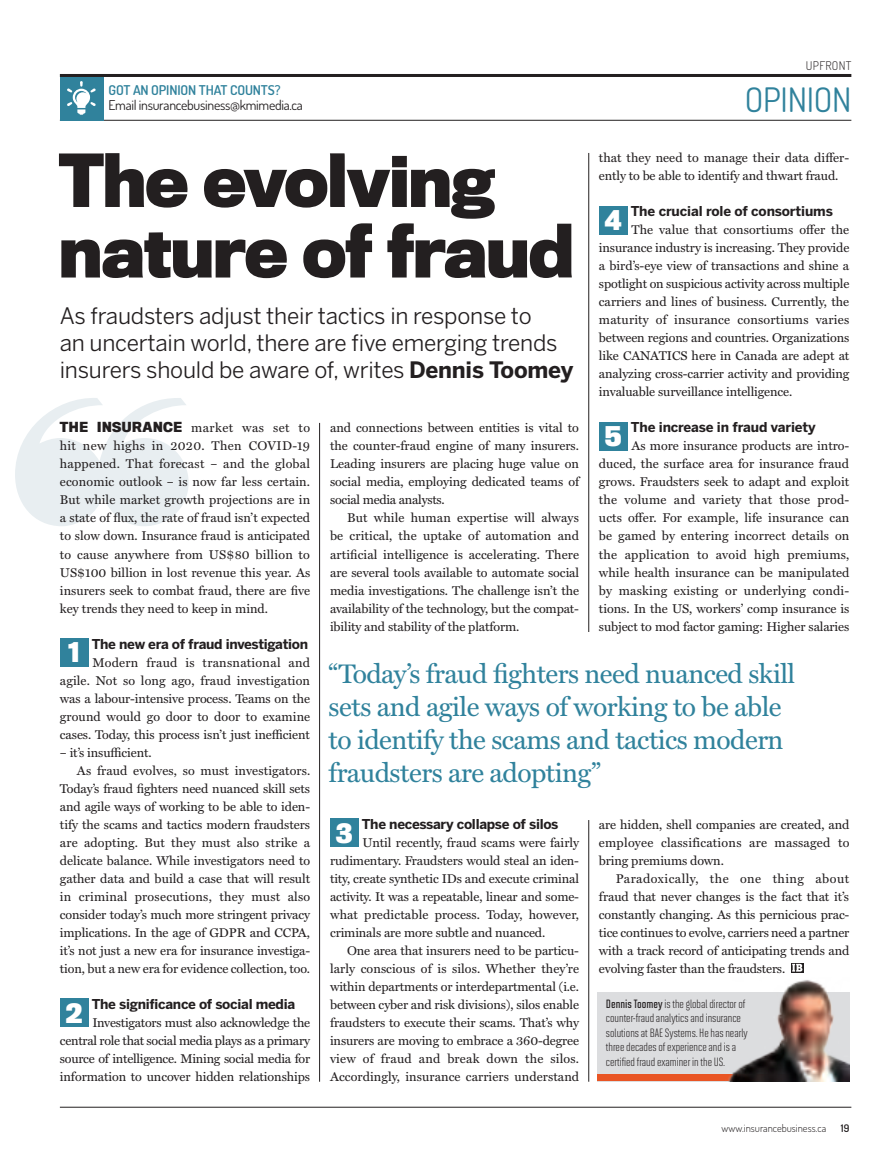
<style>
.page{position:relative;width:891px;height:1175px;background:#fff}
.page>*{position:absolute;margin:0;border:0;box-sizing:border-box;transform-origin:0 0}
.Heading_-_Lower_Case{font:700 67.5px/70.5px "Titling Gothic FB Narrow";letter-spacing:-.02em;color:#231f20}
.t1{font:33.75px "Dosis";letter-spacing:-.01em;color:#30829c}
.Pullquote{font:27px/33px "Miller Text";letter-spacing:-.02em;color:#30829c}
.Heading_-_Lower_Case-2{font:700 25.05px "Titling Gothic FB Narrow";color:#fff}
.Standfirst{font:22.5px/27px "Benton Sans";letter-spacing:-.01em;color:#231f20}
.Subheading{font:700 13.5px "Benton Sans";letter-spacing:-.02em;color:#231f20}
.t2{font:13.5px "Dosis";letter-spacing:-.02em;color:#231f20}
.t3{font:600 13.5px "Dosis";letter-spacing:-.01em;color:#30829c}
.Body_Copy{font:12.75px/18px "Miller Text";letter-spacing:-.01em;color:#231f20;text-align:justify}
.Box_out_-_body_copy{font:12px/14.4px "Solano Gothic MVB";color:#231f20}
.t4{font:300 12px "Dosis";letter-spacing:.02em;color:#231f20}
.t5{font:300 10.5px "Dosis";color:#231f20}
.t6{font:600 10.5px "Dosis";color:#231f20}
.s1{font-weight:700}
.s2{font-family:"Titling Gothic FB Narrow";font-weight:700}
.s3{font-weight:600}
</style>
<div class="page">
<hr style="left:60px;top:1106px;width:791px;height:1px;background:#231f20">
<hr style="left:60px;top:120px;width:791px;height:1px;background:#231f20">
<hr style="left:60px;top:74px;width:791px;height:3px;background:#231f20">
<div style="left:60px;top:77px;width:43px;height:43px;background:#30829c"></div>
<svg style="left:67px;top:81px;width:29px;height:34px"></svg>
<div style="left:597px;top:991px;width:252px;height:90px;background:#dcdddf"></div>
<div style="left:597px;top:1074px;width:252px;height:7px;background:#e95524"></div>
<svg style="left:15px;top:398px;width:173px;height:128px"></svg>
<hr style="left:319px;top:423px;width:1px;height:658px;background:#231f20">
<hr style="left:588px;top:820px;width:1px;height:261px;background:#231f20">
<hr style="left:588px;top:153px;width:1px;height:479px;background:#231f20">
<div style="left:60px;top:638px;width:28px;height:28px;background:#30829c"></div>
<div style="left:60px;top:998px;width:28px;height:28px;background:#30829c"></div>
<div style="left:330px;top:818px;width:28px;height:28px;background:#30829c"></div>
<div style="left:598px;top:206px;width:29px;height:28px;background:#30829c"></div>
<div style="left:598px;top:422px;width:29px;height:28px;background:#30829c"></div>
<div style="left:790px;top:963px;width:13px;height:9px;background:#231f20"></div>
<svg style="left:792px;top:963px;width:10px;height:8px"></svg>
<img style="left:724px;top:980px;width:125px;height:101px">
<p class="t3" style="left:108px;top:81px;width:173px">GOT AN OPINION THAT COUNTS?</p>
<p class="t2" style="left:108px;top:96px;width:196px">Email insurancebusiness@kmimedia.ca</p>
<p class="t4" style="left:805px;top:58px;width:47px">UPFRONT</p>
<h2 class="t1" style="left:744px;top:77px;width:108px">OPINION</h2>
<p class="Body_Copy" style="left:598px;top:149px;width:252px">that they need to manage their data differ&shy;ently to be able to identify and thwart fraud.</p>
<p class="Heading_-_Lower_Case-2" style="left:604px;top:205px;width:18px">4</p>
<p class="Subheading" style="left:630px;top:203px;width:204px">The crucial role of consortiums</p>
<p class="Heading_-_Lower_Case" style="left:59px;top:145px;width:516px">The evolving nature of fraud</p>
<p class="Standfirst" style="left:60px;top:302px;width:515px">As fraudsters adjust their tactics in response to<br>an uncertain world, there are five emerging trends insurers should be aware of, writes <span class="s1">Dennis Toomey</span></p>
<p class="Body_Copy" style="left:60px;top:419px;width:252px"><span class="s2">THE INSURANCE</span> market was set to hit new highs in 2020. Then COVID-19 happened. That forecast – and the global economic outlook – is now far less certain.<br>But while market growth projections are in a state of flux, the rate of fraud isn’t expected to slow down. Insurance fraud is anticipated to cause anywhere from US$80 billion to US$100 billion in lost revenue this year. As insurers seek to combat fraud, there are five key trends they need to keep in mind.</p>
<p class="Heading_-_Lower_Case-2" style="left:68px;top:637px;width:13px">1</p>
<p class="Subheading" style="left:92px;top:635px;width:218px">The new era of fraud investigation</p>
<p class="Body_Copy" style="left:598px;top:221px;width:252px;text-indent:32px">The value that consortiums offer the insurance industry is increasing. They provide a bird’s-eye view of transactions and shine a spotlight on suspicious activity across multiple carriers and lines of business. Currently, the maturity of insurance consortiums varies between regions and countries. Organizations like CANATICS here in Canada are adept at analyzing cross-carrier activity and providing invaluable surveillance intelligence.</p>
<p class="Heading_-_Lower_Case-2" style="left:604px;top:421px;width:18px">5</p>
<p class="Subheading" style="left:630px;top:419px;width:186px">The increase in fraud variety</p>
<p class="Body_Copy" style="left:330px;top:419px;width:250px">and connections between entities is vital to the counter-fraud engine of many insurers.<br>Leading insurers are placing huge value on social media, employing dedicated teams of social media analysts.</p>
<p class="Body_Copy" style="left:330px;top:509px;width:250px;text-indent:17px">But while human expertise will always be critical, the uptake of automation and artificial intelligence is accelerating. There are several tools available to automate social media investigations. The challenge isn’t the availability of the technology, but the compat&shy;ibility and stability of the platform.</p>
<p class="Body_Copy" style="left:598px;top:437px;width:252px;text-indent:32px">As more insurance products are intro&shy;duced, the surface area for insurance fraud grows. Fraudsters seek to adapt and exploit the volume and variety that those prod&shy;ucts offer. For example, life insurance can be gamed by entering incorrect details on the application to avoid high premiums, while health insurance can be manipulated by masking existing or underlying condi&shy;tions. In the US, workers’ comp insurance is subject to mod factor gaming: Higher salaries</p>
<p class="Body_Copy" style="left:60px;top:653px;width:252px;text-indent:32px">Modern fraud is transnational and agile. Not so long ago, fraud investigation was a labour-intensive process. Teams on the ground would go door to door to examine cases. Today, this process isn’t just inefficient</p>
<p class="Body_Copy" style="left:60px;top:743px;width:93px">– it’s insufficient.</p>
<p class="Body_Copy" style="left:60px;top:761px;width:252px;text-indent:17px">As fraud evolves, so must investigators.<br>Today’s fraud fighters need nuanced skill sets and agile ways of working to be able to iden&shy;tify the scams and tactics modern fraudsters are adopting. But they must also strike a delicate balance. While investigators need to gather data and build a case that will result in criminal prosecutions, they must also consider today’s much more stringent privacy implications. In the age of GDPR and CCPA, it’s not just a new era for insurance investiga&shy;tion, but a new era for evidence collection, too.</p>
<p class="Heading_-_Lower_Case-2" style="left:66px;top:997px;width:18px">2</p>
<p class="Subheading" style="left:92px;top:995px;width:205px">The significance of social media</p>
<p class="Pullquote" style="left:328px;top:657px;width:468px">“Today’s fraud fighters need nuanced skill sets and agile ways of working to be able to identify the scams and tactics modern fraudsters are adopting”</p>
<p class="Heading_-_Lower_Case-2" style="left:336px;top:817px;width:18px">3</p>
<p class="Subheading" style="left:362px;top:815px;width:198px">The necessary collapse of silos</p>
<p class="Body_Copy" style="left:598px;top:815px;width:252px">are hidden, shell companies are created, and employee classifications are massaged to bring premiums down.</p>
<p class="Body_Copy" style="left:598px;top:869px;width:252px;text-indent:17px">Paradoxically, the one thing about fraud that never changes is the fact that it’s constantly changing. As this pernicious prac&shy;tice continues to evolve, carriers need a partner with a track record of anticipating trends and evolving faster than the fraudsters.</p>
<p class="Body_Copy" style="left:330px;top:833px;width:250px;text-indent:32px">Until recently, fraud scams were fairly rudimentary. Fraudsters would steal an iden&shy;tity, create synthetic IDs and execute criminal activity. It was a repeatable, linear and some&shy;what predictable process. Today, however, criminals are more subtle and nuanced.</p>
<p class="Body_Copy" style="left:330px;top:941px;width:250px;text-indent:17px">One area that insurers need to be particu&shy;larly conscious of is silos. Whether they’re within departments or interdepartmental (i.e. between cyber and risk divisions), silos enable fraudsters to execute their scams. That’s why insurers are moving to embrace a 360-degree view of fraud and break down the silos.<br>Accordingly, insurance carriers understand</p>
<p class="Box_out_-_body_copy" style="left:605px;top:996px;width:143px"><span class="s3">Dennis Toomey</span> is the global director of counter-fraud analytics and insurance solutions at BAE Systems. He has nearly three decades of experience and is a certified fraud examiner in the US.</p>
<p class="Body_Copy" style="left:60px;top:1013px;width:252px;text-indent:32px">Investigators must also acknowledge the central role that social media plays as a primary source of intelligence. Mining social media for information to uncover hidden relationships</p>
<p class="t5" style="left:721px;top:1120px;width:106px">www.insurancebusiness.ca</p>
<p class="t6" style="left:840px;top:1120px;width:10px">19</p>
</div>
